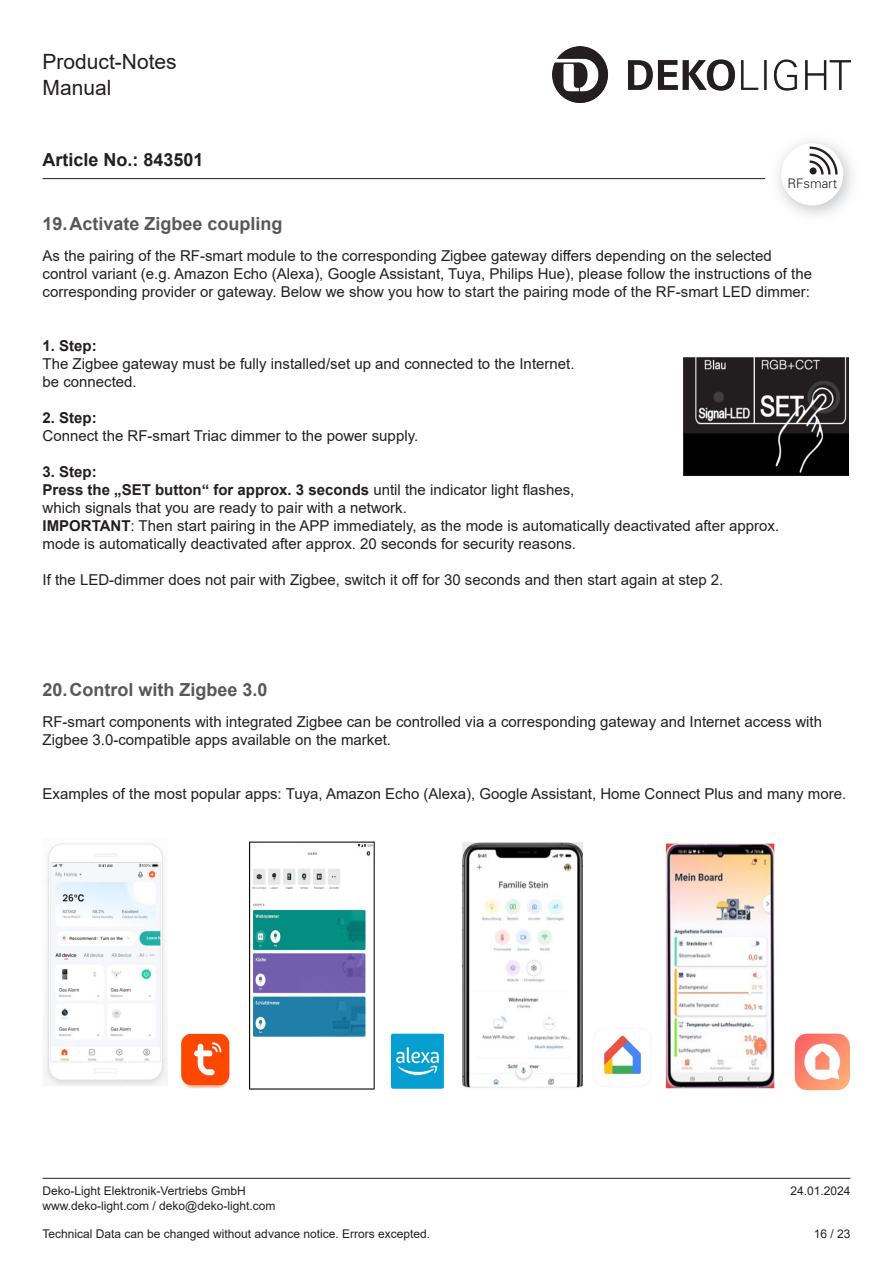
<style>
.page{position:relative;width:893px;height:1263px;background:#fff}
.page>*{position:absolute;margin:0;border:0;box-sizing:border-box;transform-origin:0 0}
.t1{font:21px/25.2px "Arial";color:#231f20}
.t2{font:700 18px "Arial";color:#57585a}
.t3{font:700 18px "Arial";color:#231f20}
.Lauftext{font:15px/18px "Arial";color:#231f20}
.Lauftext-2{font:700 15px "Arial";color:#231f20}
.t4{font:300 13.2px "Univers";color:#231f20}
.t5{font:12px "Arial";color:#231f20}
.s1{font-weight:700}
</style>
<div class="page">
<hr style="left:43px;top:178px;width:807px;height:1px;background:#231f20">
<hr style="left:43px;top:1178px;width:807px;height:1px;background:#231f20">
<img style="left:553px;top:46px;width:297px;height:56px">
<img style="left:765px;top:140px;width:87px;height:75px">
<div style="left:781px;top:143px;width:62px;height:62px;background:#fff;border-radius:50%"></div>
<svg style="left:810px;top:146px;width:28px;height:28px"></svg>
<img style="left:683px;top:357px;width:165px;height:118px">
<img style="left:45px;top:841px;width:805px;height:250px">
<h1 class="t1" style="left:43px;top:49px;width:136px">Product-Notes<br>Manual</h1>
<p class="t3" style="left:43px;top:147px;width:163px">Article No.: 843501</p>
<p class="t4" style="left:787px;top:175px;width:51px">RFsmart</p>
<p class="t2" style="left:43px;top:211px;width:242px">19.Activate Zigbee coupling</p>
<p class="Lauftext" style="left:43px;top:246px;width:771px">As the pairing of the RF-smart module to the corresponding Zigbee gateway differs depending on the selected control variant (e.g. Amazon Echo (Alexa), Google Assistant, Tuya, Philips Hue), please follow the instructions of the corresponding provider or gateway. Below we show you how to start the pairing mode of the RF-smart LED dimmer:</p>
<p class="Lauftext-2" style="left:43px;top:335px;width:56px">1. Step:</p>
<p class="Lauftext" style="left:43px;top:354px;width:533px">The Zigbee gateway must be fully installed/set up and connected to the Internet. be connected.</p>
<p class="Lauftext-2" style="left:43px;top:407px;width:56px">2. Step:</p>
<p class="Lauftext" style="left:43px;top:426px;width:377px">Connect the RF-smart Triac dimmer to the power supply.</p>
<p class="Lauftext-2" style="left:43px;top:461px;width:56px">3. Step:</p>
<p class="Lauftext" style="left:43px;top:480px;width:738px"><span class="s1">Press the „SET button“ for approx. 3 seconds</span> until the indicator light flashes,<br>which signals that you are ready to pair with a network.<br><span class="s1">IMPORTANT</span>: Then start pairing in the APP immediately, as the mode is automatically deactivated after approx. mode is automatically deactivated after approx. 20 seconds for security reasons.</p>
<p class="Lauftext" style="left:43px;top:570px;width:682px">If the LED-dimmer does not pair with Zigbee, switch it off for 30 seconds and then start again at step 2.</p>
<p class="t2" style="left:43px;top:677px;width:227px">20.Control with Zigbee 3.0</p>
<p class="Lauftext" style="left:43px;top:713px;width:781px">RF-smart components with integrated Zigbee can be controlled via a corresponding gateway and Internet access with<br>Zigbee 3.0-compatible apps available on the market.</p>
<p class="Lauftext" style="left:43px;top:785px;width:805px">Examples of the most popular apps: Tuya, Amazon Echo (Alexa), Google Assistant, Home Connect Plus and many more.</p>
<p class="t5" style="left:43px;top:1183px;width:205px">Deko-Light Elektronik-Vertriebs GmbH</p>
<p class="t5" style="left:790px;top:1183px;width:62px">24.01.2024</p>
<p class="t5" style="left:43px;top:1197px;width:234px">www.deko-light.com / deko@deko-light.com</p>
<p class="t5" style="left:43px;top:1226px;width:389px">Technical Data can be changed without advance notice. Errors excepted.</p>
<p class="t5" style="left:814px;top:1226px;width:38px">16 / 23</p>
</div>
